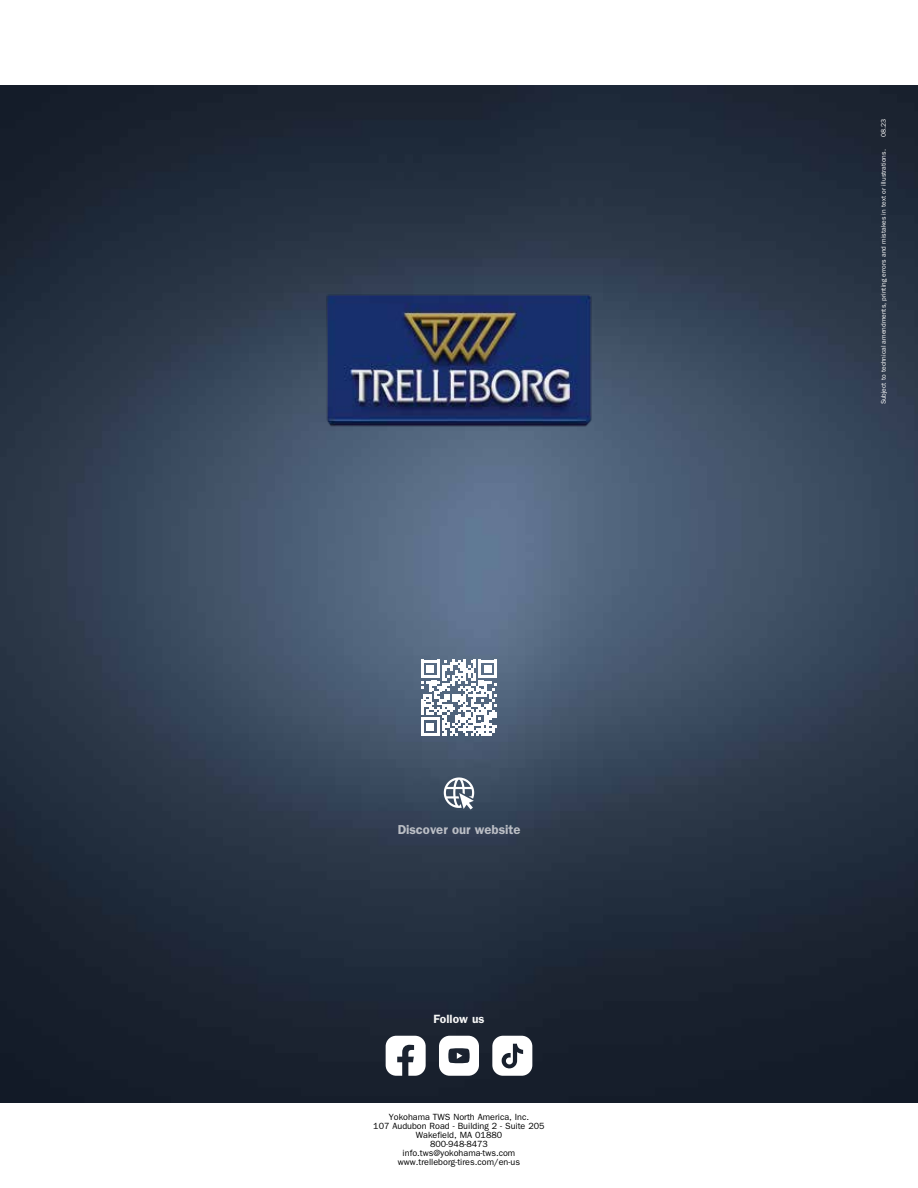
<style>
.page{position:relative;width:918px;height:1188px;background:#fff}
.page>*{position:absolute;margin:0;border:0;box-sizing:border-box;transform-origin:0 0}
.t1{font:600 13.05px "ITC Franklin Gothic Std";color:#f6f6f6}
.t2{font:600 12px "ITC Franklin Gothic Std";color:#f6f6f6}
.t3{font:9px/9px "ITC Franklin Gothic Std";color:#000;text-align:center}
.t4{font:6.75px "ITC Franklin Gothic Std";color:#fff}
</style>
<div class="page">
<img style="left:0;top:85px;width:918px;height:1018px">
<img style="left:320px;top:288px;width:278px;height:145px">
<svg style="left:421px;top:660px;width:76px;height:76px"></svg>
<svg style="left:444px;top:777px;width:30px;height:33px"></svg>
<svg style="left:492px;top:1036px;width:40px;height:40px"></svg>
<svg style="left:439px;top:1036px;width:40px;height:40px"></svg>
<svg style="left:386px;top:1036px;width:40px;height:40px"></svg>
<h1 class="t1" style="left:397px;top:822px;width:125px">Discover our website</h1>
<h2 class="t2" style="left:434px;top:1011px;width:52px">Follow us</h2>
<p class="t3" style="left:373px;top:1113px;width:173px">Yokohama TWS North America, Inc.<br>107 Audubon Road - Building 2 - Suite 205<br>Wakefield, MA 01880<br>800-948-8473 info.tws@yokohama-tws.com www.trelleborg-tires.com/en-us</p>
<p class="t4" style="left:880px;top:137px;width:20px;rotate:-90deg">08.23</p>
<p class="t4" style="left:880px;top:404px;width:257px;rotate:-90deg">Subject to technical amendments, printing errors and mistakes in text or illustrations.</p>
</div>
